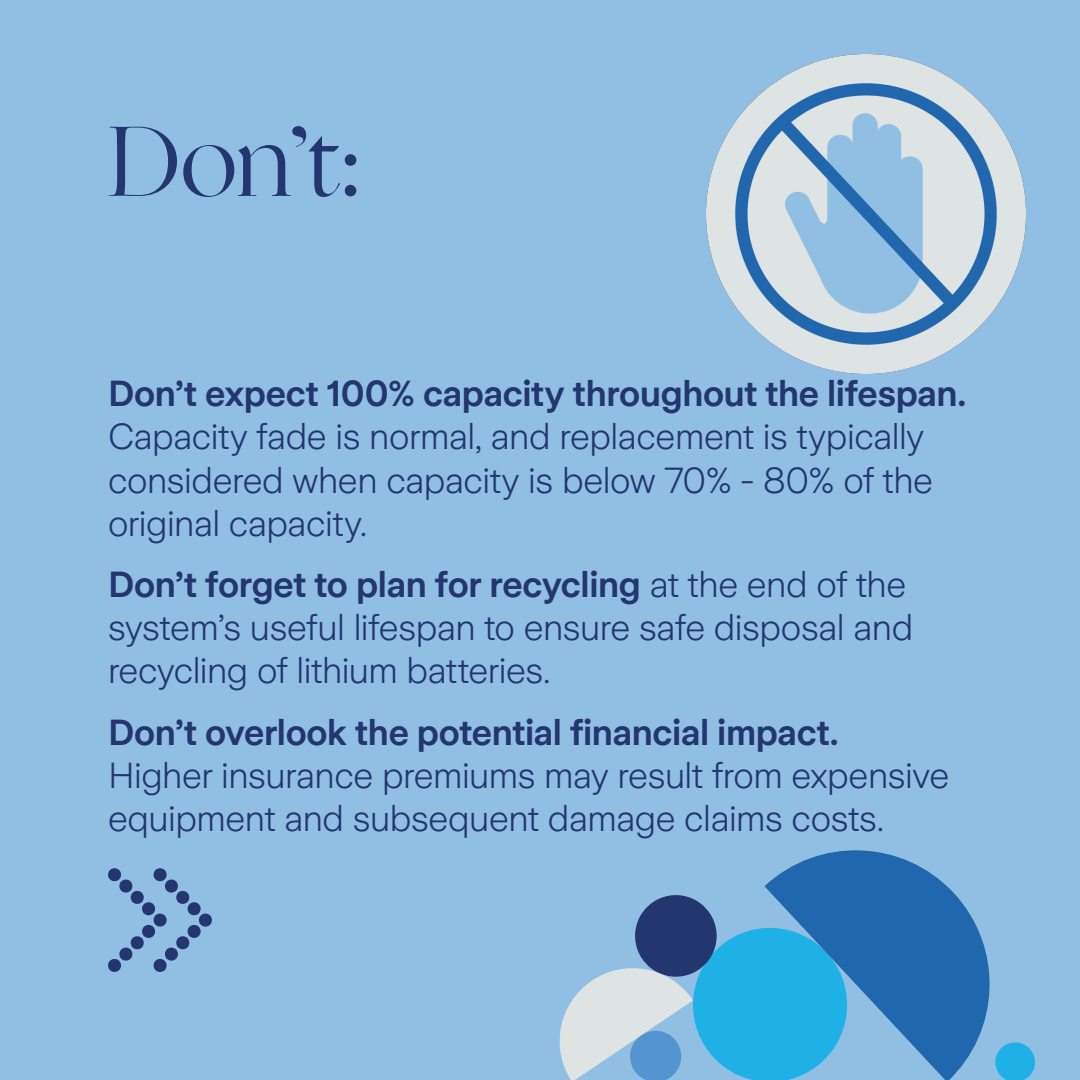
<style>
.page{position:relative;width:1080px;height:1080px;background:#91bfe3}
.page>*{position:absolute;margin:0;border:0;box-sizing:border-box;transform-origin:0 0}
.t1{font:100px "Ogg";color:#23366f}
.t2{font:300 36px/43.2px "Zurich Sans";letter-spacing:-.01em;color:#23366f}
.t3{font:600 36px "Zurich Sans";letter-spacing:-.01em;color:#23366f}
.s1{font-weight:600}
</style>
<div class="page">
<hr style="left:1079px;top:0;width:1px;height:1080px;background:#2167ae">
<img style="left:706px;top:54px;width:320px;height:320px;border-radius:160px">
<svg style="left:764px;top:850px;width:226px;height:230px;fill:#2167ae"></svg>
<svg style="left:559px;top:894px;width:290px;height:186px"></svg>
<svg style="left:995px;top:1042px;width:40px;height:38px"></svg>
<svg style="left:108px;top:868px;width:104px;height:104px"></svg>
<h1 class="t1" style="left:108px;top:96px;width:257px">Don’t:</h1>
<p class="t3" style="left:108px;top:374px;width:860px">Don’t expect 100% capacity throughout the lifespan.</p>
<p class="t2" style="left:108px;top:416px;width:827px">Capacity fade is normal, and replacement is typically considered when capacity is below 70% - 80% of the original capacity.</p>
<p class="t2" style="left:108px;top:564px;width:807px"><span class="s1">Don’t forget to plan for recycling</span> at the end of the system’s useful lifespan to ensure safe disposal and recycling of lithium batteries.</p>
<p class="t3" style="left:108px;top:713px;width:732px">Don’t overlook the potential financial impact.</p>
<p class="t2" style="left:108px;top:754px;width:843px">Higher insurance premiums may result from expensive equipment and subsequent damage claims costs.</p>
</div>
